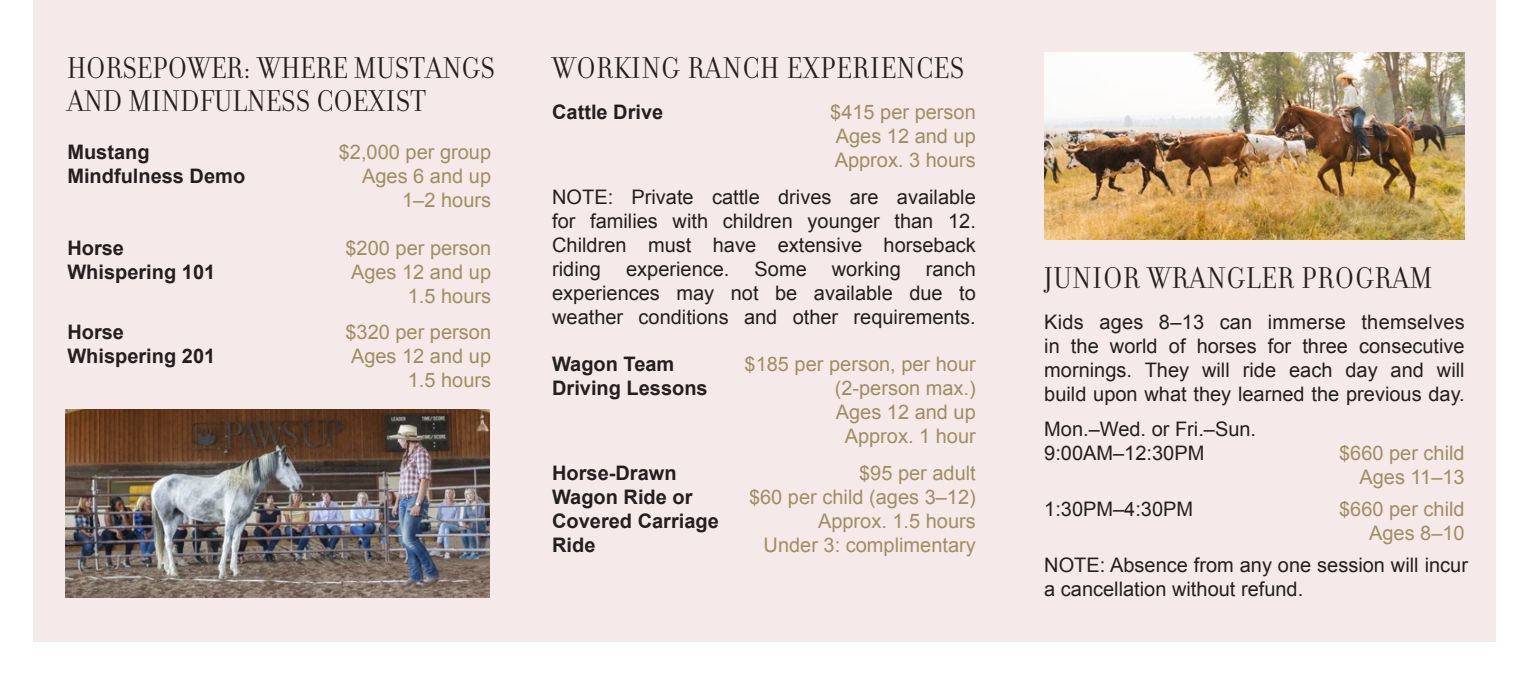
<style>
.page{position:relative;width:1530px;height:675px;background:#fff}
.page>*{position:absolute;margin:0;border:0;box-sizing:border-box;transform-origin:0 0}
.t1{font:32.5px/32.5px "Filosofia Grand Caps";letter-spacing:.03em;color:#231f20}
.t2{font:20px/24px "Arial";color:#231f20;text-align:justify}
.t3{font:20px/24px "Arial";color:#a08e62;text-align:right}
.t4{font:700 20px/24px "Arial";color:#231f20}
</style>
<div class="page">
<div style="left:33px;top:0;width:1462px;height:641px;background:#f6e9e9"></div>
<img style="left:1044px;top:52px;width:421px;height:188px">
<img style="left:65px;top:410px;width:425px;height:187px">
<p class="t1" style="left:67px;top:53px;width:429px">HORSEPOWER: WHERE MUSTANGS<br>AND MINDFULNESS COEXIST</p>
<p class="t4" style="left:67px;top:140px;width:179px">Mustang<br>Mindfulness Demo</p>
<p class="t4" style="left:67px;top:236px;width:149px">Horse<br>Whispering 101</p>
<p class="t4" style="left:67px;top:320px;width:149px">Horse<br>Whispering 201</p>
<p class="t3" style="left:339px;top:140px;width:154px">$2,000 per group<br>Ages 6 and up<br>1–2 hours</p>
<p class="t3" style="left:346px;top:236px;width:147px">$200 per person<br>Ages 12 and up<br>1.5 hours</p>
<p class="t3" style="left:345px;top:320px;width:147px">$320 per person<br>Ages 12 and up<br>1.5 hours</p>
<p class="t1" style="left:552px;top:53px;width:413px">WORKING RANCH EXPERIENCES</p>
<p class="t4" style="left:552px;top:100px;width:113px">Cattle Drive</p>
<p class="t3" style="left:830px;top:100px;width:147px;text-align:justify">$415 per person Ages 12 and up Approx. 3 hours</p>
<p class="t2" style="left:552px;top:185px;width:425px">NOTE: Private cattle drives are available for families with children younger than 12.<br>Children must have extensive horseback riding</p>
<p class="t2" style="left:626px;top:257px;width:105px">experience.</p>
<p class="t2" style="left:755px;top:257px;width:54px">Some</p>
<p class="t2" style="left:832px;top:257px;width:70px">working</p>
<p class="t2" style="left:552px;top:257px;width:425px;text-indent:374px">ranch experiences may not be available due to weather conditions and other requirements.</p>
<p class="t4" style="left:552px;top:352px;width:157px">Wagon Team<br>Driving Lessons</p>
<p class="t4" style="left:552px;top:461px;width:168px">Horse-Drawn<br>Wagon Ride or<br>Covered Carriage<br>Ride</p>
<p class="t3" style="left:745px;top:352px;width:233px">$185 per person, per hour (2-person max.)<br>Ages 12 and up<br>Approx. 1 hour</p>
<p class="t3" style="left:749px;top:461px;width:228px">$95 per adult<br>$60 per child (ages 3–12)<br>Approx. 1.5 hours<br>Under 3: complimentary</p>
<p class="t1" style="left:1044px;top:262px;width:389px">JUNIOR WRANGLER PROGRAM</p>
<p class="t2" style="left:1044px;top:310px;width:422px">Kids ages 8–13 can immerse themselves in the world of horses for three consecutive mornings. They will ride each day and will build upon what they learned the previous day.</p>
<p class="t3" style="left:1339px;top:441px;width:127px">$660 per child<br>Ages 11–13</p>
<p class="t3" style="left:1339px;top:497px;width:127px">$660 per child<br>Ages 8–10</p>
<p class="t2" style="left:1044px;top:553px;width:425px">NOTE: Absence from any one session will incur a cancellation without refund.</p>
<p class="t2" style="left:1044px;top:417px;width:213px">Mon.–Wed. or Fri.–Sun.<br>9:00AM–12:30PM</p>
<p class="t2" style="left:1044px;top:497px;width:150px">1:30PM–4:30PM</p>
</div>
